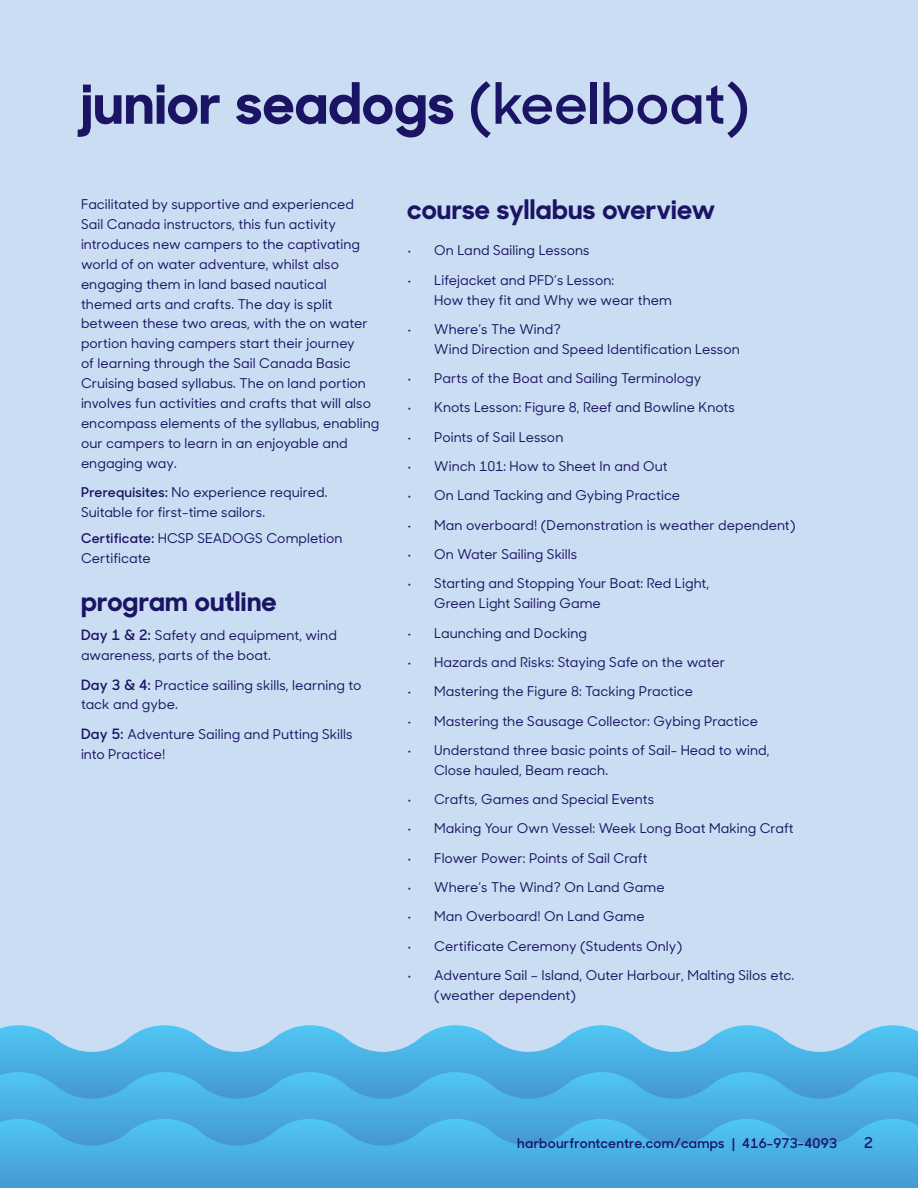
<style>
.page{position:relative;width:918px;height:1188px;background:#caddf2}
.page>*{position:absolute;margin:0;border:0;box-sizing:border-box;transform-origin:0 0}
.t1{font:700 57px "Sharp Sans No 1";letter-spacing:.005em;color:#1b1464}
.t2{font:700 27px "Sharp Sans No 1";letter-spacing:.005em;color:#1b1464}
.t3{font:600 15px "Sharp Sans No 1";color:#1b1464}
.t4{font:500 13.5px/19.8px "Sharp Sans No 1";letter-spacing:.005em;color:#1b1464}
.t5{font:600 13.5px "Sharp Sans No 1";letter-spacing:.02em;color:#1b1464}
.s1{font-weight:600}
.s2{font-weight:600;font-size:14.25px}
</style>
<div class="page">
<svg style="left:0;top:1025px;width:918px;height:47px"></svg>
<svg style="left:0;top:1072px;width:918px;height:47px;background:#4aafe3"></svg>
<svg style="left:0;top:1119px;width:918px;height:69px;background:#49aadf"></svg>
<h1 class="t1" style="left:81px;top:61px;width:670px">junior seadogs <span class="s1">(keelboat)</span></h1>
<p class="t4" style="left:81px;top:194px;width:300px">Facilitated by supportive and experienced Sail Canada instructors, this fun activity introduces new campers to the captivating world of on water adventure, whilst also engaging them in land based nautical themed arts and crafts. The day is split between these two areas, with the on water portion having campers start their journey<br>of learning through the Sail Canada Basic Cruising based syllabus. The on land portion involves fun activities and crafts that will also encompass elements of the syllabus, enabling our campers to learn in an enjoyable and engaging way.</p>
<p class="t4" style="left:81px;top:482px;width:248px"><span class="s1">Prerequisites:</span> No experience required.<br>Suitable for first-time sailors.</p>
<p class="t4" style="left:81px;top:528px;width:263px"><span class="s1">Certificate:</span> HCSP SEADOGS Completion<br>Certificate</p>
<h2 class="t2" style="left:81px;top:581px;width:197px">program outline</h2>
<p class="t4" style="left:81px;top:625px;width:257px"><span class="s2">Day 1 &amp; 2:</span> Safety and equipment, wind awareness, parts of the boat.</p>
<p class="t4" style="left:81px;top:674px;width:282px"><span class="s2">Day 3 &amp; 4:</span> Practice sailing skills, learning to tack and gybe.</p>
<p class="t4" style="left:81px;top:723px;width:273px"><span class="s2">Day 5:</span> Adventure Sailing and Putting Skills into Practice!</p>
<h2 class="t2" style="left:407px;top:190px;width:310px">course syllabus overview</h2>
<p class="t4" style="left:407px;top:240px;width:184px">• On Land Sailing Lessons</p>
<p class="t4" style="left:434px;top:269px;width:239px;text-indent:-27px">• Lifejacket and PFD’s Lesson:<br>How they fit and Why we wear them</p>
<p class="t4" style="left:434px;top:319px;width:307px;text-indent:-27px">• Where’s The Wind?<br>Wind Direction and Speed Identification Lesson</p>
<p class="t4" style="left:407px;top:368px;width:296px">• Parts of the Boat and Sailing Terminology</p>
<p class="t4" style="left:407px;top:397px;width:329px">• Knots Lesson: Figure 8, Reef and Bowline Knots</p>
<p class="t4" style="left:407px;top:426px;width:158px">• Points of Sail Lesson</p>
<p class="t4" style="left:407px;top:456px;width:262px">• Winch 101: How to Sheet In and Out</p>
<p class="t4" style="left:407px;top:485px;width:275px">• On Land Tacking and Gybing Practice</p>
<p class="t4" style="left:407px;top:514px;width:390px">• Man overboard! (Demonstration is weather dependent)</p>
<p class="t4" style="left:407px;top:544px;width:172px">• On Water Sailing Skills</p>
<p class="t4" style="left:434px;top:573px;width:277px;text-indent:-27px">• Starting and Stopping Your Boat: Red Light,<br>Green Light Sailing Game</p>
<p class="t4" style="left:407px;top:622px;width:181px">• Launching and Docking</p>
<p class="t4" style="left:407px;top:652px;width:319px">• Hazards and Risks: Staying Safe on the water</p>
<p class="t4" style="left:407px;top:681px;width:287px">• Mastering the Figure 8: Tacking Practice</p>
<p class="t4" style="left:407px;top:710px;width:352px">• Mastering the Sausage Collector: Gybing Practice</p>
<p class="t4" style="left:434px;top:740px;width:337px;text-indent:-27px">• Understand three basic points of Sail- Head to wind,<br>Close hauled, Beam reach.</p>
<p class="t4" style="left:407px;top:789px;width:249px">• Crafts, Games and Special Events</p>
<p class="t4" style="left:407px;top:818px;width:388px">• Making Your Own Vessel: Week Long Boat Making Craft</p>
<p class="t4" style="left:407px;top:847px;width:242px">• Flower Power: Points of Sail Craft</p>
<p class="t4" style="left:407px;top:877px;width:259px">• Where’s The Wind? On Land Game</p>
<p class="t4" style="left:407px;top:906px;width:239px">• Man Overboard! On Land Game</p>
<p class="t4" style="left:407px;top:935px;width:277px">• Certificate Ceremony (Students Only)</p>
<p class="t4" style="left:434px;top:965px;width:361px;text-indent:-27px">• Adventure Sail – Island, Outer Harbour, Malting Silos etc. (weather dependent)</p>
<p class="t5" style="left:517px;top:1133px;width:321px">harbourfrontcentre.com/camps | 416-973-4093</p>
<p class="t3" style="left:864px;top:1131px;width:10px">2</p>
</div>
